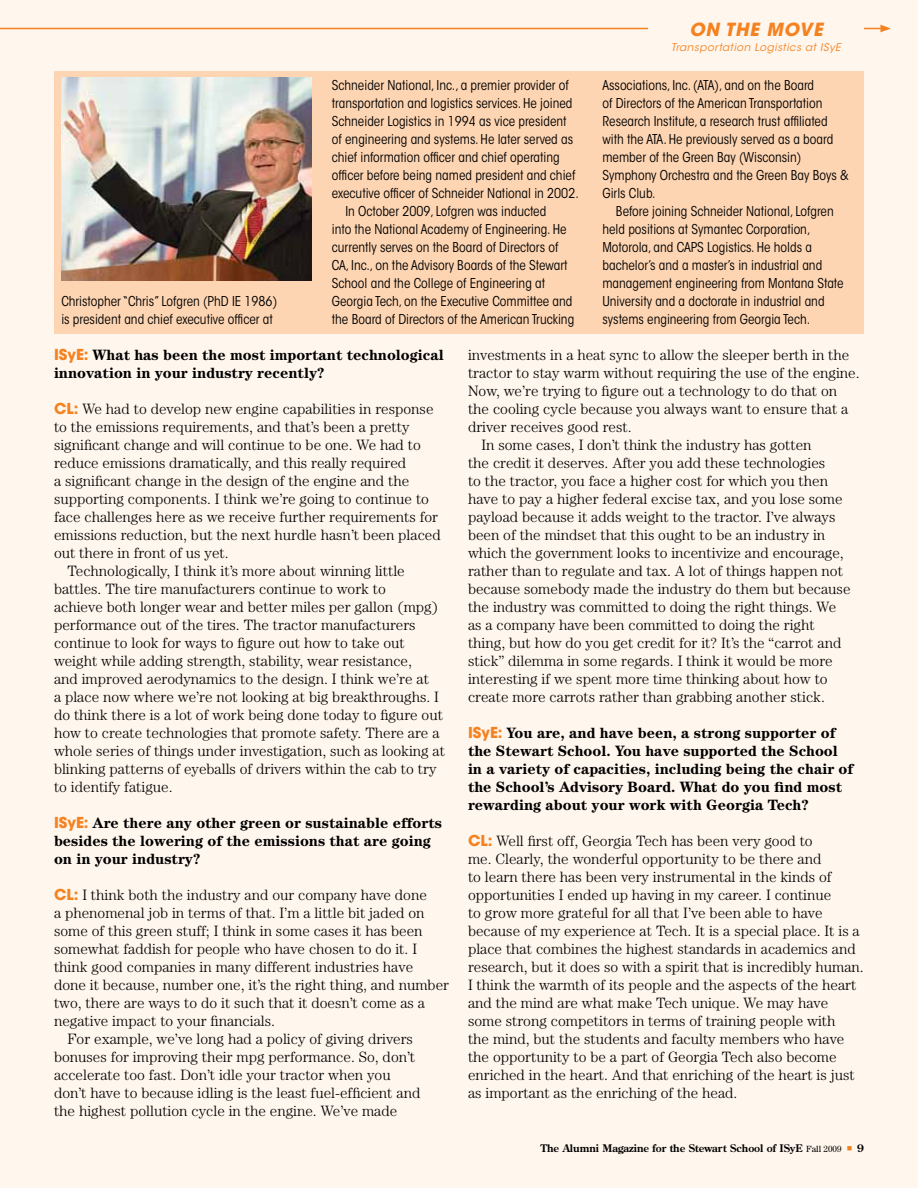
<style>
.page{position:relative;width:918px;height:1188px;background:#fff6ed}
.page>*{position:absolute;margin:0;border:0;box-sizing:border-box;transform-origin:0 0}
.t1{font:italic 700 18px "ITC Avant Garde Std";color:#f58220}
.t2{font:300 15px/18px "Century Std";color:#000}
.t3{font:700 15px/18px "Century Std";color:#000}
.t4{font:condensed 13.5px/18px "ITC Avant Garde Std";color:#000}
.t5{font:700 10.5px "Century Old Style Std";color:#000}
.t6{font:italic 10.5px "ITC Avant Garde Std";letter-spacing:.05em;color:#f58220}
.s1{font-family:"ITC Avant Garde Std";color:#f58220}
.s2{font-family:"ITC Avant Garde Std";font-weight:700;color:#f58220}
.s3{font-family:"Century Std";font-weight:400;font-size:9px}
.s4{color:#f58220}
</style>
<div class="page">
<hr style="left:0;top:28px;width:883px;height:1px;background:#f58220">
<svg style="left:880px;top:25px;width:11px;height:7px"></svg>
<div style="left:648px;top:22px;width:216px;height:72px;background:#fff6ed"></div>
<div style="left:54px;top:72px;width:810px;height:262px;background:#fed5b2"></div>
<img style="left:61px;top:78px;width:250px;height:202px">
<p class="t4" style="left:61px;top:292px;width:217px">Christopher “Chris” Lofgren (PhD IE 1986) is president and chief executive officer at</p>
<p class="t4" style="left:332px;top:76px;width:238px">Schneider National, Inc., a premier provider of</p>
<p class="t4" style="left:332px;top:94px;width:242px">transportation and logistics services. He joined</p>
<p class="t4" style="left:332px;top:112px;width:236px">Schneider Logistics in 1994 as vice president</p>
<p class="t4" style="left:332px;top:130px;width:243px">of engineering and systems. He later served as</p>
<p class="t4" style="left:332px;top:148px;width:229px">chief information officer and chief operating</p>
<p class="t4" style="left:332px;top:166px;width:245px">officer before being named president and chief</p>
<p class="t4" style="left:332px;top:184px;width:248px">executive officer of Schneider National in 2002.</p>
<p class="t4" style="left:345px;top:202px;width:202px">In October 2009, Lofgren was inducted</p>
<p class="t4" style="left:332px;top:220px;width:236px">into the National Academy of Engineering. He</p>
<p class="t4" style="left:332px;top:238px;width:228px">currently serves on the Board of Directors of</p>
<p class="t4" style="left:332px;top:256px;width:237px">CA, Inc., on the Advisory Boards of the Stewart</p>
<p class="t4" style="left:332px;top:274px;width:215px">School and the College of Engineering at</p>
<p class="t4" style="left:332px;top:292px;width:242px">Georgia Tech, on the Executive Committee and</p>
<p class="t4" style="left:332px;top:310px;width:244px">the Board of Directors of the American Trucking</p>
<p class="t1" style="left:689px;top:18px;width:49px">ON THE</p>
<p class="t1" style="left:766px;top:18px;width:45px">MOVE</p>
<p class="t6" style="left:671px;top:41px;width:171px">Transportation Logistics at ISyE</p>
<p class="t4" style="left:602px;top:76px;width:248px">Associations, Inc. (ATA), and on the Board<br>of Directors of the American Transportation Research Institute, a research trust affiliated with the ATA. He previously served as a board member of the Green Bay (Wisconsin)<br>Symphony Orchestra and the Green Bay Boys &amp; Girls Club.</p>
<p class="t4" style="left:602px;top:202px;width:243px;text-indent:14px">Before joining Schneider National, Lofgren held positions at Symantec Corporation, Motorola, and CAPS Logistics. He holds a bachelor’s and a master’s in industrial and management engineering from Montana State University and a doctorate in industrial and systems engineering from Georgia Tech.</p>
<p class="t3" style="left:54px;top:346px;width:391px"><span class="s1">ISyE:</span> What has been the most important technological innovation in your industry recently?</p>
<p class="t2" style="left:54px;top:400px;width:381px"><span class="s2">CL:</span> We had to develop new engine capabilities in response</p>
<p class="t2" style="left:54px;top:418px;width:357px">to the emissions requirements, and that’s been a pretty</p>
<p class="t2" style="left:54px;top:436px;width:368px">significant change and will continue to be one. We had to</p>
<p class="t2" style="left:54px;top:454px;width:354px">reduce emissions dramatically, and this really required</p>
<p class="t2" style="left:54px;top:472px;width:357px">a significant change in the design of the engine and the</p>
<p class="t2" style="left:54px;top:490px;width:377px">supporting components. I think we’re going to continue to</p>
<p class="t2" style="left:54px;top:508px;width:386px">face challenges here as we receive further requirements for</p>
<p class="t2" style="left:54px;top:526px;width:388px">emissions reduction, but the next hurdle hasn’t been placed</p>
<p class="t2" style="left:54px;top:544px;width:176px">out there in front of us yet.</p>
<p class="t2" style="left:68px;top:562px;width:339px">Technologically, I think it’s more about winning little</p>
<p class="t2" style="left:54px;top:580px;width:333px">battles. The tire manufacturers continue to work to</p>
<p class="t2" style="left:54px;top:598px;width:386px">achieve both longer wear and better miles per gallon (mpg)</p>
<p class="t2" style="left:54px;top:616px;width:363px">performance out of the tires. The tractor manufacturers</p>
<p class="t2" style="left:54px;top:634px;width:352px">continue to look for ways to figure out how to take out</p>
<p class="t2" style="left:54px;top:652px;width:360px">weight while adding strength, stability, wear resistance,</p>
<p class="t2" style="left:54px;top:670px;width:377px">and improved aerodynamics to the design. I think we’re at</p>
<p class="t2" style="left:54px;top:688px;width:387px">a place now where we’re not looking at big breakthroughs. I</p>
<p class="t2" style="left:54px;top:706px;width:390px">do think there is a lot of work being done today to figure out</p>
<p class="t2" style="left:54px;top:724px;width:387px">how to create technologies that promote safety. There are a</p>
<p class="t2" style="left:54px;top:742px;width:393px">whole series of things under investigation, such as looking at</p>
<p class="t2" style="left:54px;top:760px;width:384px">blinking patterns of eyeballs of drivers within the cab to try</p>
<p class="t2" style="left:54px;top:778px;width:120px">to identify fatigue.</p>
<p class="t3" style="left:54px;top:814px;width:389px"><span class="s1">ISyE:</span> Are there any other green or sustainable efforts besides the lowering of the emissions that are going on in your industry?</p>
<p class="t2" style="left:54px;top:886px;width:374px"><span class="s2">CL:</span> I think both the industry and our company have done</p>
<p class="t2" style="left:54px;top:904px;width:372px">a phenomenal job in terms of that. I’m a little bit jaded on</p>
<p class="t2" style="left:54px;top:922px;width:370px">some of this green stuff; I think in some cases it has been</p>
<p class="t2" style="left:54px;top:940px;width:365px">somewhat faddish for people who have chosen to do it. I</p>
<p class="t2" style="left:54px;top:958px;width:361px">think good companies in many different industries have</p>
<p class="t2" style="left:54px;top:976px;width:397px">done it because, number one, it’s the right thing, and number</p>
<p class="t2" style="left:54px;top:994px;width:373px">two, there are ways to do it such that it doesn’t come as a</p>
<p class="t2" style="left:54px;top:1012px;width:223px">negative impact to your financials.</p>
<p class="t2" style="left:68px;top:1030px;width:347px">For example, we’ve long had a policy of giving drivers</p>
<p class="t2" style="left:54px;top:1048px;width:363px">bonuses for improving their mpg performance. So, don’t</p>
<p class="t2" style="left:54px;top:1066px;width:338px">accelerate too fast. Don’t idle your tractor when you</p>
<p class="t2" style="left:54px;top:1084px;width:368px">don’t have to because idling is the least fuel-efficient and</p>
<p class="t2" style="left:54px;top:1102px;width:345px">the highest pollution cycle in the engine. We’ve made</p>
<p class="t2" style="left:468px;top:346px;width:383px">investments in a heat sync to allow the sleeper berth in the</p>
<p class="t2" style="left:468px;top:364px;width:393px">tractor to stay warm without requiring the use of the engine.</p>
<p class="t2" style="left:468px;top:382px;width:371px">Now, we’re trying to figure out a technology to do that on</p>
<p class="t2" style="left:468px;top:400px;width:382px">the cooling cycle because you always want to ensure that a</p>
<p class="t2" style="left:468px;top:418px;width:165px">driver receives good rest.</p>
<p class="t2" style="left:482px;top:436px;width:332px">In some cases, I don’t think the industry has gotten</p>
<p class="t2" style="left:468px;top:454px;width:359px">the credit it deserves. After you add these technologies</p>
<p class="t2" style="left:468px;top:472px;width:362px">to the tractor, you face a higher cost for which you then</p>
<p class="t2" style="left:468px;top:490px;width:376px">have to pay a higher federal excise tax, and you lose some</p>
<p class="t2" style="left:468px;top:508px;width:369px">payload because it adds weight to the tractor. I’ve always</p>
<p class="t2" style="left:468px;top:526px;width:359px">been of the mindset that this ought to be an industry in</p>
<p class="t2" style="left:468px;top:544px;width:377px">which the government looks to incentivize and encourage,</p>
<p class="t2" style="left:468px;top:562px;width:377px">rather than to regulate and tax. A lot of things happen not</p>
<p class="t2" style="left:468px;top:580px;width:384px">because somebody made the industry do them but because</p>
<p class="t2" style="left:468px;top:598px;width:370px">the industry was committed to doing the right things. We</p>
<p class="t2" style="left:468px;top:616px;width:348px">as a company have been committed to doing the right</p>
<p class="t2" style="left:468px;top:634px;width:375px">thing, but how do you get credit for it? It’s the “carrot and</p>
<p class="t2" style="left:468px;top:652px;width:366px">stick” dilemma in some regards. I think it would be more</p>
<p class="t2" style="left:468px;top:670px;width:361px">interesting if we spent more time thinking about how to</p>
<p class="t2" style="left:468px;top:688px;width:358px">create more carrots rather than grabbing another stick.</p>
<p class="t3" style="left:468px;top:724px;width:387px"><span class="s1">ISyE:</span> You are, and have been, a strong supporter of the Stewart School. You have supported the School in a variety of capacities, including being the chair of the School’s Advisory Board. What do you find most rewarding about your work with Georgia Tech?</p>
<p class="t2" style="left:468px;top:832px;width:397px"><span class="s2">CL:</span> Well first off, Georgia Tech has been very good to<br>me. Clearly, the wonderful opportunity to be there and<br>to learn there has been very instrumental in the kinds of opportunities I ended up having in my career. I continue<br>to grow more grateful for all that I’ve been able to have because of my experience at Tech. It is a special place. It is a place that combines the highest standards in academics and research, but it does so with a spirit that is incredibly human.<br>I think the warmth of its people and the aspects of the heart and the mind are what make Tech unique. We may have some strong competitors in terms of training people with<br>the mind, but the students and faculty members who have the opportunity to be a part of Georgia Tech also become enriched in the heart. And that enriching of the heart is just as important as the enriching of the head.</p>
<p class="t5" style="left:541px;top:1141px;width:325px">The Alumni Magazine for the Stewart School of ISyE <span class="s3">Fall 2009</span> <span class="s4">■</span> 9</p>
</div>
